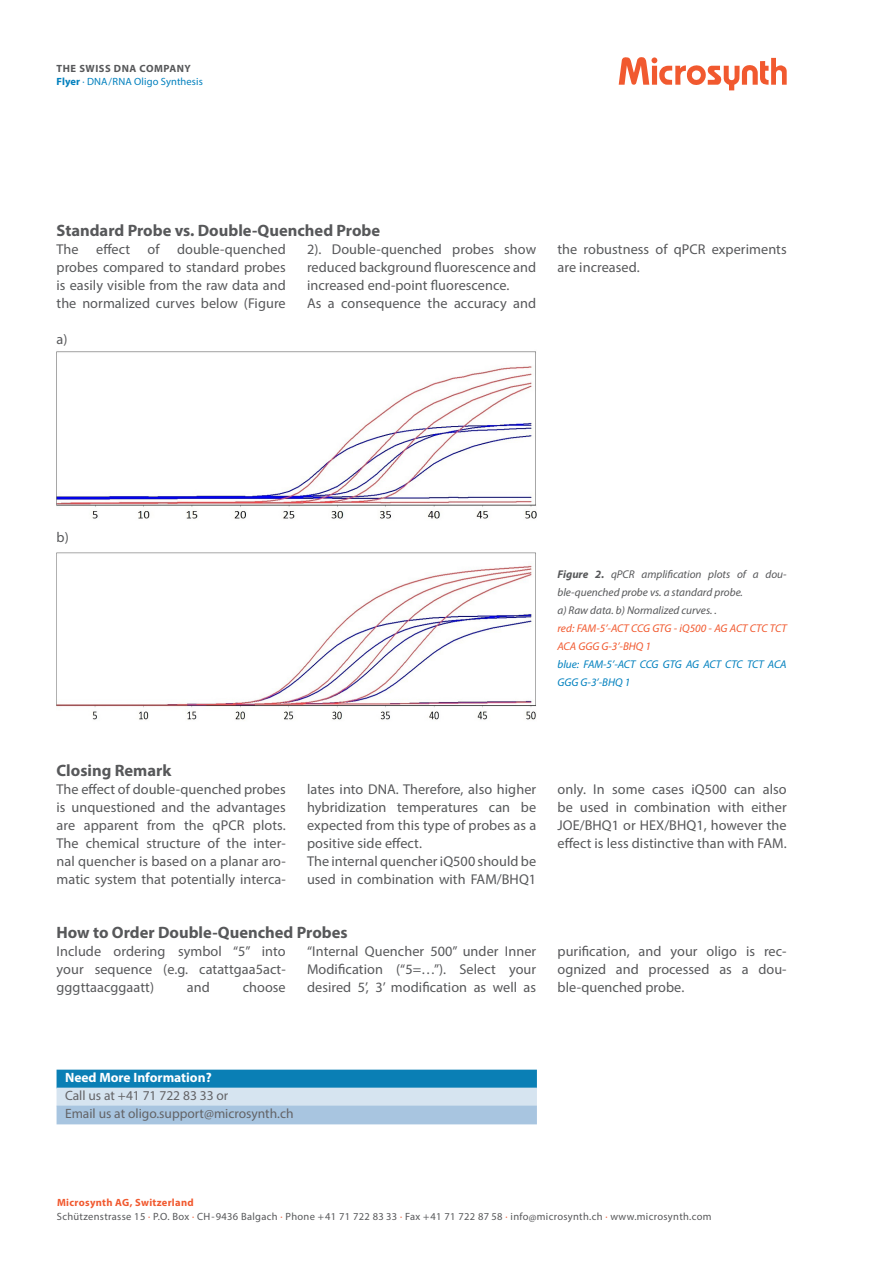
<style>
.page{position:relative;width:893px;height:1263px;background:#fff}
.page>*{position:absolute;margin:0;border:0;box-sizing:border-box;transform-origin:0 0}
._00_Titel{font:700 16.5px "Myriad Pro";color:#57585a}
._00_Lauftext{font:14.25px/18px "Myriad Pro";letter-spacing:.005em;color:#57585a;text-align:justify}
.Tab_Text_30_Prozent{font:13.5px "Myriad Pro";color:#636366}
.Tab_Text_15_Prozent{font:13.5px "Myriad Pro";color:#636366}
.Tab_Text_full{font:700 13.5px "Myriad Pro";color:#fff}
._00_Legenden{font:italic 11.25px/18px "Myriad Pro";color:#57585a}
._00_Legenden-2{font:italic 11.25px/18px "Myriad Pro";color:#f1592f}
._00_Legenden-3{font:italic 11.25px/18px "Myriad Pro";color:#0080be}
.t1{font:10.5px/14.9px "Myriad Pro";letter-spacing:.03em;color:#57585a}
.t2{font:10.5px/12.6px "Myriad Pro";letter-spacing:.01em;color:#0080be}
.s1{font-weight:700;color:#57585a}
.s2{font-weight:700}
.s3{font-weight:700;color:#f1592f}
.s4{color:#f1592f}
</style>
<div class="page">
<svg style="left:619px;top:57px;width:168px;height:33px"></svg>
<div style="left:57px;top:1070px;width:480px;height:18px;background:#0a7fb5"></div>
<div style="left:57px;top:1088px;width:480px;height:18px;background:#d6e4f0"></div>
<div style="left:57px;top:1106px;width:480px;height:18px;background:#a8c5e0"></div>
<img style="left:57px;top:351px;width:479px;height:168px">
<img style="left:57px;top:552px;width:479px;height:168px">
<p class="t2" style="left:57px;top:62px;width:148px"><span class="s1">THE SWISS DNA COMPANY<br></span><span class="s2">Flyer</span> · DNA/RNA Oligo Synthesis</p>
<p class="_00_Titel" style="left:57px;top:220px;width:325px">Standard Probe vs. Double-Quenched Probe</p>
<p class="_00_Lauftext" style="left:57px;top:240px;width:231px">The effect of double-quenched probes compared to standard probes is easily visible from the raw data and the normalized curves below (Figure</p>
<p class="_00_Lauftext" style="left:307px;top:240px;width:231px">2). Double-quenched probes show reduced background fluorescence and increased end-point fluorescence.</p>
<p class="_00_Lauftext" style="left:307px;top:294px;width:231px">As a consequence the accuracy and</p>
<p class="_00_Lauftext" style="left:57px;top:330px;width:12px">a)</p>
<p class="_00_Lauftext" style="left:557px;top:240px;width:231px">the robustness of qPCR experiments are increased.</p>
<p class="_00_Lauftext" style="left:57px;top:528px;width:14px">b)</p>
<p class="_00_Legenden" style="left:557px;top:565px;width:231px"><span class="s2">Figure 2.</span> qPCR amplification plots of a dou&shy;ble-quenched probe vs. a standard probe.</p>
<p class="_00_Legenden" style="left:557px;top:601px;width:161px">a) Raw data. b) Normalized curves. .</p>
<p class="_00_Legenden-2" style="left:557px;top:619px;width:231px">red: FAM-5’-ACT CCG GTG - iQ500 - AG ACT CTC TCT<br>ACA GGG G-3’-BHQ 1</p>
<p class="_00_Legenden-3" style="left:557px;top:655px;width:231px">blue: FAM-5’-ACT CCG GTG AG ACT CTC TCT ACA<br>GGG G-3’-BHQ 1</p>
<p class="_00_Titel" style="left:57px;top:760px;width:116px">Closing Remark</p>
<p class="_00_Lauftext" style="left:57px;top:780px;width:231px">The effect of double-quenched probes is unquestioned and the advantages are apparent from the qPCR plots.<br>The chemical structure of the inter&shy;nal quencher is based on a planar aro&shy;matic system that potentially interca-</p>
<p class="_00_Lauftext" style="left:307px;top:780px;width:231px">lates into DNA. Therefore, also higher hybridization temperatures can be expected from this type of probes as a positive side effect.</p>
<p class="_00_Lauftext" style="left:307px;top:852px;width:231px">The internal quencher iQ500 should be used in combination with FAM/BHQ1</p>
<p class="_00_Lauftext" style="left:557px;top:780px;width:231px">only. In some cases iQ500 can also be used in combination with either JOE/BHQ1 or HEX/BHQ1, however the effect is less distinctive than with FAM.</p>
<p class="_00_Titel" style="left:57px;top:922px;width:293px">How to Order Double-Quenched Probes</p>
<p class="_00_Lauftext" style="left:57px;top:942px;width:231px">Include ordering symbol “5” into your sequence (e.g. catattgaa5act&shy;gggttaacggaatt)</p>
<p class="_00_Lauftext" style="left:307px;top:942px;width:231px">“Internal Quencher 500” under Inner Modification (“5=…”). Select your desired 5’, 3’ modification as well as</p>
<p class="_00_Lauftext" style="left:557px;top:942px;width:231px">purification, and your oligo is rec&shy;ognized and processed as a dou&shy;ble-quenched probe.</p>
<p class="_00_Lauftext" style="left:187px;top:978px;width:24px">and</p>
<p class="_00_Lauftext" style="left:243px;top:978px;width:45px">choose</p>
<p class="Tab_Text_full" style="left:65px;top:1069px;width:148px">Need More Information?</p>
<p class="Tab_Text_15_Prozent" style="left:65px;top:1087px;width:165px">Call us at +41 71 722 83 33 or</p>
<p class="Tab_Text_30_Prozent" style="left:65px;top:1105px;width:230px">Email us at oligo.support@microsynth.ch</p>
<p class="t1" style="left:57px;top:1194px;width:656px"><span class="s3">Microsynth AG, Switzerland<br></span>Schützenstrasse 15 <span class="s4">·</span> P.O. Box <span class="s4">·</span> CH-9436 Balgach <span class="s4">·</span> Phone +41 71 722 83 33 <span class="s4">·</span> Fax +41 71 722 87 58 <span class="s4">·</span> info@microsynth.ch <span class="s4">·</span> www.microsynth.com</p>
</div>
